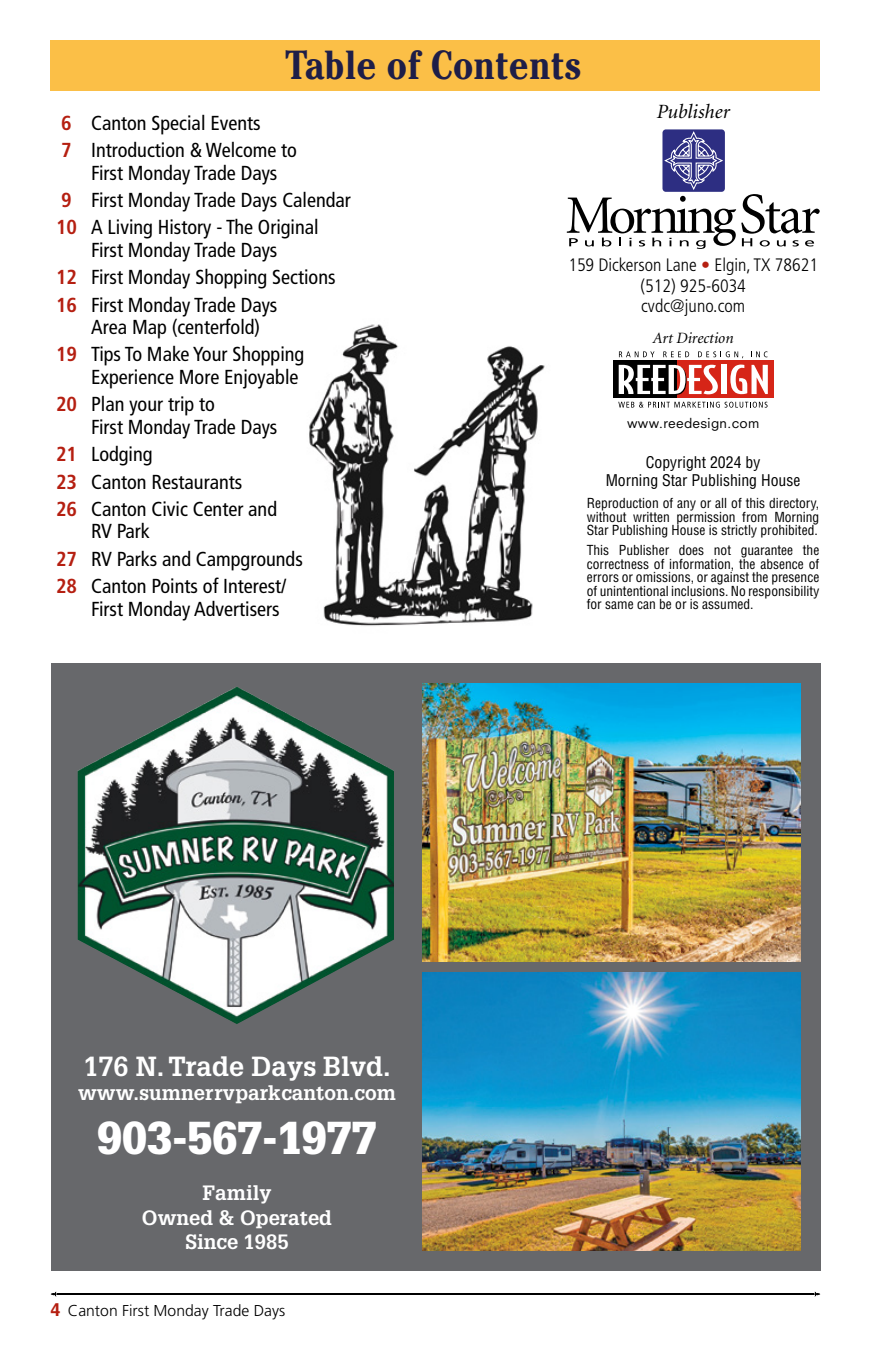
<style>
.page{position:relative;width:871px;height:1357px;background:#fff}
.page>*{position:absolute;margin:0;border:0;box-sizing:border-box;transform-origin:0 0}
.t1{font:900 45px "Glypha";color:#fff}
.t2{font:700 condensed 40.5px "Cheltenham";color:#1e1e48}
.t3{font:700 27px "Glypha";color:#fff}
.t4{font:condensed 20.25px/27.4px "Frutiger";color:#000}
.t5{font:700 20.25px/24.3px "Glypha";color:#fff;text-align:center}
.t6{font:italic 20.25px "Minion";color:#000}
.t7{font:300 condensed 18px/20.2px "Frutiger";color:#000;text-align:center}
.t8{font:condensed 15.75px/18px "Helvetica";color:#000;text-align:center}
.t9{font:300 15.75px "Frutiger";color:#000}
.t10{font:italic 15.75px "Minion";color:#000}
.t11{font:condensed 13.5px/13.5px "Helvetica";color:#000;text-align:justify}
.t12{font:13.5px "Neuzeit S";letter-spacing:.03em;color:#000}
.s1{font-weight:700;color:#b51f11}
.s2{font-family:"Helvetica";font-weight:700;font-size:18px;color:#b51f11}
.s3{color:#b51f11}
</style>
<div class="page">
<hr style="left:57px;top:1293px;width:756px;height:2px;background:#000">
<svg style="left:51px;top:1292px;width:6px;height:4px"></svg>
<svg style="left:813px;top:1292px;width:7px;height:4px"></svg>
<img style="left:309px;top:324px;width:236px;height:302px">
<div style="left:51px;top:40px;width:769px;height:51px;background:#fbbf47"></div>
<div style="left:677px;top:361px;width:96px;height:37px;background:#d62517"></div>
<div style="left:613px;top:361px;width:64px;height:37px;background:#000"></div>
<div style="left:721px;top:365px;width:5px;height:29px;background:#fff"></div>
<svg style="left:730px;top:364px;width:38px;height:30px"></svg>
<svg style="left:619px;top:365px;width:99px;height:30px"></svg>
<svg style="left:618px;top:402px;width:149px;height:6px"></svg>
<svg style="left:619px;top:351px;width:35px;height:6px"></svg>
<svg style="left:663px;top:351px;width:26px;height:6px"></svg>
<svg style="left:698px;top:351px;width:45px;height:7px"></svg>
<svg style="left:751px;top:351px;width:16px;height:6px"></svg>
<svg style="left:567px;top:130px;width:252px;height:119px"></svg>
<div style="left:51px;top:663px;width:770px;height:608px;background:#67686b"></div>
<img style="left:423px;top:683px;width:377px;height:278px">
<img style="left:423px;top:972px;width:377px;height:278px">
<img style="left:78px;top:687px;width:316px;height:337px">
<h2 class="t2" style="left:285px;top:40px;width:298px">Table of Contents</h2>
<p class="t4" style="left:61px;top:109px;width:237px"><span class="s1">6</span> Canton Special Events<br><span class="s1">7</span> Introduction &amp; Welcome to</p>
<p class="t4" style="left:56px;top:159px;width:296px;text-indent:35px">First Monday Trade Days<br><span class="s1">9</span> First Monday Trade Days Calendar<br><span class="s1">10</span> A Living History - The Original</p>
<p class="t4" style="left:56px;top:236px;width:281px;text-indent:35px">First Monday Trade Days<br><span class="s1">12</span> First Monday Shopping Sections<br><span class="s1">16</span> First Monday Trade Days</p>
<p class="t4" style="left:56px;top:313px;width:250px;text-align:center">Area Map (centerfold)<br><span class="s1">19</span> Tips To Make Your Shopping</p>
<p class="t4" style="left:56px;top:363px;width:244px;text-indent:35px">Experience More Enjoyable<br><span class="s1">20</span> Plan your trip to</p>
<p class="t4" style="left:56px;top:413px;width:223px;text-indent:35px">First Monday Trade Days<br><span class="s1">21</span> Lodging<br><span class="s1">23</span> Canton Restaurants<br><span class="s1">26</span> Canton Civic Center and</p>
<p class="t4" style="left:56px;top:518px;width:248px;text-indent:35px">RV Park<br><span class="s1">27</span> RV Parks and Campgrounds<br><span class="s1">28</span> Canton Points of Interest/</p>
<p class="t4" style="left:91px;top:595px;width:190px">First Monday Advertisers</p>
<h3 class="t3" style="left:83px;top:1049px;width:309px">176 N. Trade Days Blvd.</h3>
<p class="t5" style="left:78px;top:1080px;width:319px">www.sumnerrvparkcanton.com</p>
<h1 class="t1" style="left:97px;top:1111px;width:281px">903-567-1977</h1>
<p class="t5" style="left:142px;top:1180px;width:192px">Family<br>Owned &amp; Operated<br>Since 1985</p>
<p class="t9" style="left:51px;top:1302px;width:236px"><span class="s2">4</span> Canton First Monday Trade Days</p>
<p class="t6" style="left:657px;top:102px;width:75px">Publisher</p>
<p class="t7" style="left:568px;top:255px;width:251px">159 Dickerson Lane <span class="s3">•</span> Elgin, TX 78621 (512) 925-6034<br>cvdc@juno.com</p>
<p class="t10" style="left:653px;top:330px;width:82px">Art Direction</p>
<p class="t12" style="left:627px;top:415px;width:134px">www.reedesign.com</p>
<p class="t8" style="left:606px;top:453px;width:196px">Copyright 2024 by<br>Morning Star Publishing House</p>
<p class="t11" style="left:587px;top:497px;width:234px">Reproduction of any or all of this directory, without written permission from Morning Star Publishing House is strictly prohibited.</p>
<p class="t11" style="left:587px;top:544px;width:234px">This Publisher does not guarantee the correctness of information, the absence of errors or omissions, or against the presence of unintentional inclusions. No responsibility for same can be or is assumed.</p>
</div>
